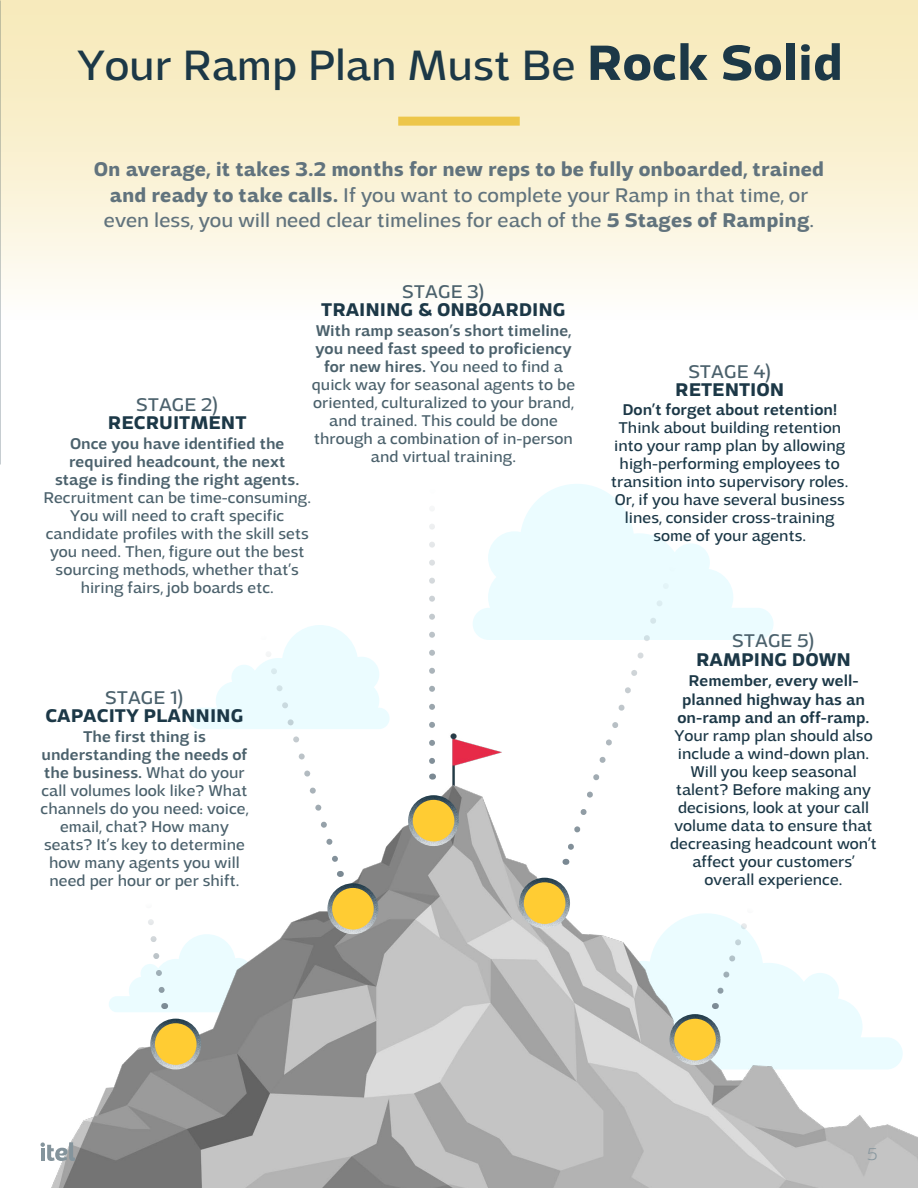
<style>
.page{position:relative;width:918px;height:1188px;background:#fff}
.page>*{position:absolute;margin:0;border:0;box-sizing:border-box;transform-origin:0 0}
.t1{font:45px "Adria Grotesk";color:#1c3847}
.t2{font:700 21px/25.5px "Adria Grotesk";color:#61737d;text-align:center}
.t3{font:700 19.5px "Adria Grotesk";color:#1c3847}
.t4{font:19.5px "Adria Grotesk";color:#4b616c}
.t5{font:200 18px "Adria Grotesk";color:#84949c}
.t6{font:16.5px/18px "Adria Grotesk";color:#4b616c;text-align:center}
.t7{font:16.5px/18px "Adria Grotesk";color:#1c3847;text-align:center}
.t8{font:500 16.5px/19.5px "Adria Grotesk";color:#1c3847;text-align:center}
.t9{font:500 16.5px/18px "Adria Grotesk";color:#4b616c;text-align:center}
.s1{font-weight:700;font-size:52.5px}
.s2{font-weight:400}
.s3{font-weight:500}
</style>
<div class="page">
<svg style="left:473px;top:484px;width:301px;height:156px;fill:#ebfcff"></svg>
<div style="left:0;top:0;width:918px;height:388px;background:linear-gradient(to bottom,#f6e8b4,#fff)"></div>
<img style="left:51px;top:733px;width:867px;height:455px">
<img style="left:0;top:0;width:1px;height:464px">
<div style="left:398px;top:117px;width:122px;height:9px;background:#edc64a"></div>
<svg style="left:429px;top:510px;width:6px;height:258px"></svg>
<svg style="left:561px;top:578px;width:113px;height:287px"></svg>
<svg style="left:189px;top:625px;width:201px;height:252px"></svg>
<svg style="left:109px;top:915px;width:150px;height:97px"></svg>
<svg style="left:710px;top:907px;width:42px;height:102px;background:#eaf9fc"></svg>
<img style="left:150px;top:1019px;width:51px;height:50px;border-radius:25px">
<div style="left:155px;top:1023px;width:42px;height:42px;background:#fc3;border-radius:50%"></div>
<img style="left:327px;top:883px;width:51px;height:51px;border-radius:25px">
<div style="left:332px;top:888px;width:42px;height:42px;background:#fc3;border-radius:50%"></div>
<img style="left:408px;top:795px;width:51px;height:51px;border-radius:25px">
<div style="left:413px;top:800px;width:41px;height:41px;background:#fc3;border-radius:50%"></div>
<img style="left:519px;top:878px;width:51px;height:51px;border-radius:25px">
<div style="left:524px;top:882px;width:41px;height:42px;background:#fc3;border-radius:50%"></div>
<img style="left:670px;top:1014px;width:50px;height:51px;border-radius:25px">
<div style="left:674px;top:1019px;width:42px;height:41px;background:#fc3;border-radius:50%"></div>
<svg style="left:40px;top:1142px;width:35px;height:19px"></svg>
<h1 class="t1" style="left:77px;top:39px;width:767px">Your Ramp Plan Must Be <span class="s1">Rock Solid</span></h1>
<p class="t2" style="left:94px;top:157px;width:732px">On average, it takes 3.2 months for new reps to be fully onboarded, trained and ready to take calls. <span class="s2">If you want to complete your Ramp in that time, or even less, you will need clear timelines for each of the</span> 5 Stages of Ramping<span class="s2">.</span></p>
<p class="t4" style="left:402px;top:281px;width:84px">STAGE 3)</p>
<p class="t3" style="left:321px;top:299px;width:246px">TRAINING &amp; ONBOARDING</p>
<p class="t6" style="left:312px;top:322px;width:265px"><span class="s3">With ramp season’s short timeline, you need fast speed to proficiency for new hires.</span> You need to find a quick way for seasonal agents to be oriented, culturalized to your brand, and trained. This could be done through a combination of in-person and virtual training.</p>
<p class="t4" style="left:136px;top:394px;width:84px">STAGE 2)</p>
<p class="t3" style="left:108px;top:412px;width:140px">RECRUITMENT</p>
<p class="t9" style="left:55px;top:435px;width:246px">Once you have identified the required headcount, the next stage is finding the right agents.</p>
<p class="t6" style="left:43px;top:488px;width:269px">Recruitment can be time-consuming.<br>You will need to craft specific candidate profiles with the skill sets you need. Then, figure out the best sourcing methods, whether that’s hiring fairs, job boards etc.</p>
<p class="t4" style="left:105px;top:687px;width:80px">STAGE 1)</p>
<p class="t3" style="left:45px;top:705px;width:200px">CAPACITY PLANNING</p>
<p class="t6" style="left:41px;top:727px;width:209px"><span class="s3">The first thing is understanding the needs of the business.</span> What do your call volumes look like? What channels do you need: voice, email, chat? How many seats? It’s key to determine how many agents you will need per hour or per shift.</p>
<p class="t4" style="left:688px;top:360px;width:84px">STAGE 4)</p>
<p class="t3" style="left:675px;top:378px;width:111px">RETENTION</p>
<p class="t8" style="left:622px;top:400px;width:216px">Don’t forget about retention!</p>
<p class="t7" style="left:611px;top:419px;width:239px">Think about building retention into your ramp plan by allowing high-performing employees to transition into supervisory roles.<br>Or, if you have several business lines, consider cross-training some of your agents.</p>
<p class="t4" style="left:732px;top:629px;width:84px">STAGE 5)</p>
<p class="t3" style="left:696px;top:649px;width:156px">RAMPING DOWN</p>
<p class="t8" style="left:682px;top:671px;width:185px">Remember, every well&shy;planned highway has an</p>
<p class="t8" style="left:678px;top:708px;width:194px">on-ramp and an off-ramp.</p>
<p class="t7" style="left:670px;top:727px;width:208px">Your ramp plan should also include a wind-down plan.<br>Will you keep seasonal talent? Before making any decisions, look at your call volume data to ensure that decreasing headcount won’t affect your customers’ overall experience.</p>
<p class="t5" style="left:867px;top:1144px;width:12px">5</p>
</div>
